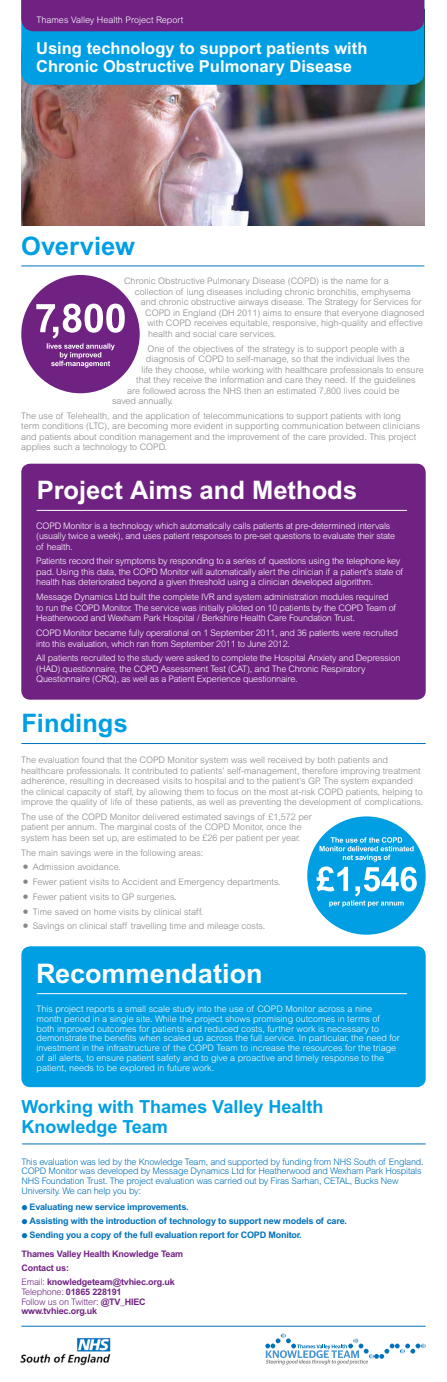
<style>
.page{position:relative;width:447px;height:1382px;background:#fff}
.page>*{position:absolute;margin:0;border:0;box-sizing:border-box;transform-origin:0 0}
.t1{font:700 27px "Arial SFMT";color:#fff}
.t2{font:700 25.5px "Arial SFMT";color:#fff}
.t3{font:700 25.5px "Arial SFMT";color:#009fe3}
.t4{font:700 18px/19.5px "Arial SFMT";color:#009fe3}
.t5{font:700 16.5px/18px "Arial SFMT";color:#fff}
.t6{font:300 9px/10.5px "Arial";color:#878787}
.t7{font:300 9px/10.5px "Arial";letter-spacing:-.02em;color:#fff}
.t8{font:300 9px/9.9px "Arial";color:#fff}
.t9{font:300 9px/9.8px "Arial";letter-spacing:-.02em;color:#0071bb}
.t10{font:700 9px/19px "Arial SFMT";letter-spacing:-.02em;color:#0071bb}
.t11{font:700 9px/14px "Arial SFMT";letter-spacing:-.02em;color:#702283}
.t12{font:300 9px "Arial";letter-spacing:-.02em;color:#702283}
.s1{font-size:18px}
.s2{color:#702283}
.s3{font-family:"Arial";font-weight:300}
.s4{font-family:"Arial SFMT";font-weight:700}
</style>
<div class="page">
<img style="left:21px;top:85px;width:403px;height:141px">
<div style="left:21px;top:31px;width:403px;height:54px;background:#009fe3"></div>
<div style="left:21px;top:0;width:403px;height:31px;background:#702283"></div>
<div style="left:21px;top:464px;width:404px;height:236px;background:#702283;border-radius:9px"></div>
<hr style="left:21px;top:266px;width:403px;height:1px;background:#0071bb">
<hr style="left:37px;top:510px;width:369px;height:1px;background:#fff">
<hr style="left:21px;top:743px;width:404px;height:1px;background:#0071bb">
<hr style="left:22px;top:1143px;width:403px;height:1px;background:#0071bb">
<hr style="left:21px;top:1326px;width:404px;height:1px;background:#0071bb">
<div style="left:21px;top:946px;width:404px;height:141px;background:#009fe3;border-radius:9px"></div>
<hr style="left:37px;top:993px;width:370px;height:1px;background:#fff">
<div style="left:21px;top:275px;width:119px;height:118px;background:#702283;border-radius:50%"></div>
<svg style="left:36px;top:304px;width:89px;height:64px"></svg>
<div style="left:307px;top:816px;width:118px;height:119px;background:#009fe3;border-radius:50%"></div>
<svg style="left:316px;top:837px;width:100px;height:70px"></svg>
<svg style="left:265px;top:1333px;width:160px;height:31px"></svg>
<img style="left:20px;top:1337px;width:91px;height:29px">
<p class="t8" style="left:37px;top:15px;width:148px">Thames Valley Health Project Report</p>
<h3 class="t5" style="left:36px;top:39px;width:332px">Using technology to support patients with<br>Chronic Obstructive Pulmonary Disease</h3>
<h2 class="t3" style="left:21px;top:231px;width:115px">Overview</h2>
<p class="t6" style="left:124px;top:276px;width:266px">Chronic Obstructive Pulmonary Disease (COPD) is the name for a</p>
<p class="t6" style="left:135px;top:286px;width:277px">collection of lung diseases including chronic bronchitis, emphysema</p>
<p class="t6" style="left:141px;top:297px;width:282px">and chronic obstructive airways disease. The Strategy for Services for</p>
<p class="t6" style="left:145px;top:307px;width:280px">COPD in England (DH 2011) aims to ensure that everyone diagnosed</p>
<p class="t6" style="left:147px;top:318px;width:276px">with COPD receives equitable, responsive, high-quality and effective</p>
<p class="t6" style="left:148px;top:328px;width:129px">health and social care services.</p>
<p class="t6" style="left:147px;top:343px;width:258px">One of the objectives of the strategy is to support people with a</p>
<p class="t6" style="left:146px;top:354px;width:265px">diagnosis of COPD to self-manage, so that the individual lives the</p>
<p class="t6" style="left:141px;top:364px;width:283px">life they choose, while working with healthcare professionals to ensure</p>
<p class="t6" style="left:136px;top:375px;width:281px">that they receive the information and care they need. If the guidelines</p>
<p class="t6" style="left:127px;top:385px;width:274px">are followed across the NHS then an estimated 7,800 lives could be</p>
<p class="t6" style="left:112px;top:396px;width:62px">saved annually.</p>
<p class="t6" style="left:21px;top:410px;width:400px">The use of Telehealth, and the application of telecommunications to support patients with long term conditions (LTC), are becoming more evident in supporting communication between clinicians and patients about condition management and the improvement of the care provided. This project applies such a technology to COPD.</p>
<h2 class="t2" style="left:37px;top:475px;width:321px">Project Aims and Methods</h2>
<p class="t7" style="left:36px;top:520px;width:360px">COPD Monitor is a technology which automatically calls patients at pre-determined intervals (usually twice a week), and uses patient responses to pre-set questions to evaluate their state of health.</p>
<p class="t7" style="left:36px;top:556px;width:368px">Patients record their symptoms by responding to a series of questions using the telephone key pad. Using this data, the COPD Monitor will automatically alert the clinician if a patient’s state of health has deteriorated beyond a given threshold using a clinician developed algorithm.</p>
<p class="t7" style="left:36px;top:592px;width:361px">Message Dynamics Ltd built the complete IVR and system administration modules required to run the COPD Monitor. The service was initially piloted on 10 patients by the COPD Team of<br>Heatherwood and Wexham Park Hospital / Berkshire Health Care Foundation Trust.</p>
<p class="t7" style="left:36px;top:628px;width:363px">COPD Monitor became fully operational on 1 September 2011, and 36 patients were recruited into this evaluation, which ran from September 2011 to June 2012.</p>
<p class="t7" style="left:36px;top:653px;width:365px">All patients recruited to the study were asked to complete the Hospital Anxiety and Depression (HAD) questionnaire, the COPD Assessment Test (CAT), and The Chronic Respiratory<br>Questionnaire (CRQ), as well as a Patient Experience questionnaire.</p>
<h2 class="t3" style="left:21px;top:708px;width:108px">Findings</h2>
<p class="t6" style="left:21px;top:755px;width:403px">The evaluation found that the COPD Monitor system was well received by both patients and healthcare professionals. It contributed to patients’ self-management, therefore improving treatment adherence, resulting in decreased visits to hospital and to the patient’s GP. The system expanded the clinical capacity of staff, by allowing them to focus on the most at-risk COPD patients, helping to improve the quality of life of these patients, as well as preventing the development of complications.</p>
<p class="t6" style="left:21px;top:811px;width:292px">The use of the COPD Monitor delivered estimated savings of £1,572 per patient per annum. The marginal costs of the COPD Monitor, once the system has been set up, are estimated to be £26 per patient per year.</p>
<p class="t6" style="left:21px;top:847px;width:183px">The main savings were in the following areas:</p>
<p class="t6" style="left:21px;top:862px;width:101px"><span class="s1">•</span> Admission avoidance.</p>
<p class="t6" style="left:21px;top:877px;width:261px"><span class="s1">•</span> Fewer patient visits to Accident and Emergency departments.</p>
<p class="t6" style="left:21px;top:891px;width:157px"><span class="s1">•</span> Fewer patient visits to GP surgeries.</p>
<p class="t6" style="left:21px;top:906px;width:183px"><span class="s1">•</span> Time saved on home visits by clinical staff.</p>
<p class="t6" style="left:21px;top:921px;width:245px"><span class="s1">•</span> Savings on clinical staff travelling time and mileage costs.</p>
<h1 class="t1" style="left:36px;top:957px;width:228px">Recommendation</h1>
<p class="t8" style="left:37px;top:1004px;width:364px">This project reports a small scale study into the use of COPD Monitor across a nine<br>month period in a single site. While the project shows promising outcomes in terms of both improved outcomes for patients and reduced costs, further work is necessary to demonstrate the benefits when scaled up across the full service. In particular, the need for investment in the infrastructure of the COPD Team to increase the resources for the triage of all alerts, to ensure patient safety and to give a proactive and timely response to the patient, needs to be explored in future work.</p>
<h3 class="t4" style="left:21px;top:1097px;width:303px">Working with Thames Valley Health<br>Knowledge Team</h3>
<p class="t9" style="left:21px;top:1156px;width:403px">This evaluation was led by the Knowledge Team, and supported by funding from NHS South of England.<br>COPD Monitor was developed by Message Dynamics Ltd for Heatherwood and Wexham Park Hospitals NHS Foundation Trust. The project evaluation was carried out by Firas Sarhan, CETAL, Bucks New University. We can help you by:</p>
<p class="t10" style="left:21px;top:1197px;width:168px"><span class="s1">•</span> Evaluating new service improvements.</p>
<p class="t10" style="left:21px;top:1211px;width:327px"><span class="s1">•</span> Assisting with the introduction of technology to support new models of care.</p>
<p class="t10" style="left:21px;top:1225px;width:281px"><span class="s1">•</span> Sending you a copy of the full evaluation report for COPD Monitor.<br><span class="s2">Thames Valley Health Knowledge Team</span></p>
<p class="t11" style="left:21px;top:1261px;width:155px">Contact us:<br><span class="s3">Email:</span> knowledgeteam@tvhiec.org.uk</p>
<p class="t11" style="left:21px;top:1285px;width:102px"><span class="s3">Telephone:</span> 01865 228191</p>
<p class="t12" style="left:21px;top:1296px;width:126px">Follow us on Twitter: <span class="s4">@TV_HIEC</span></p>
<p class="t11" style="left:21px;top:1304px;width:77px">www.tvhiec.org.uk</p>
</div>
